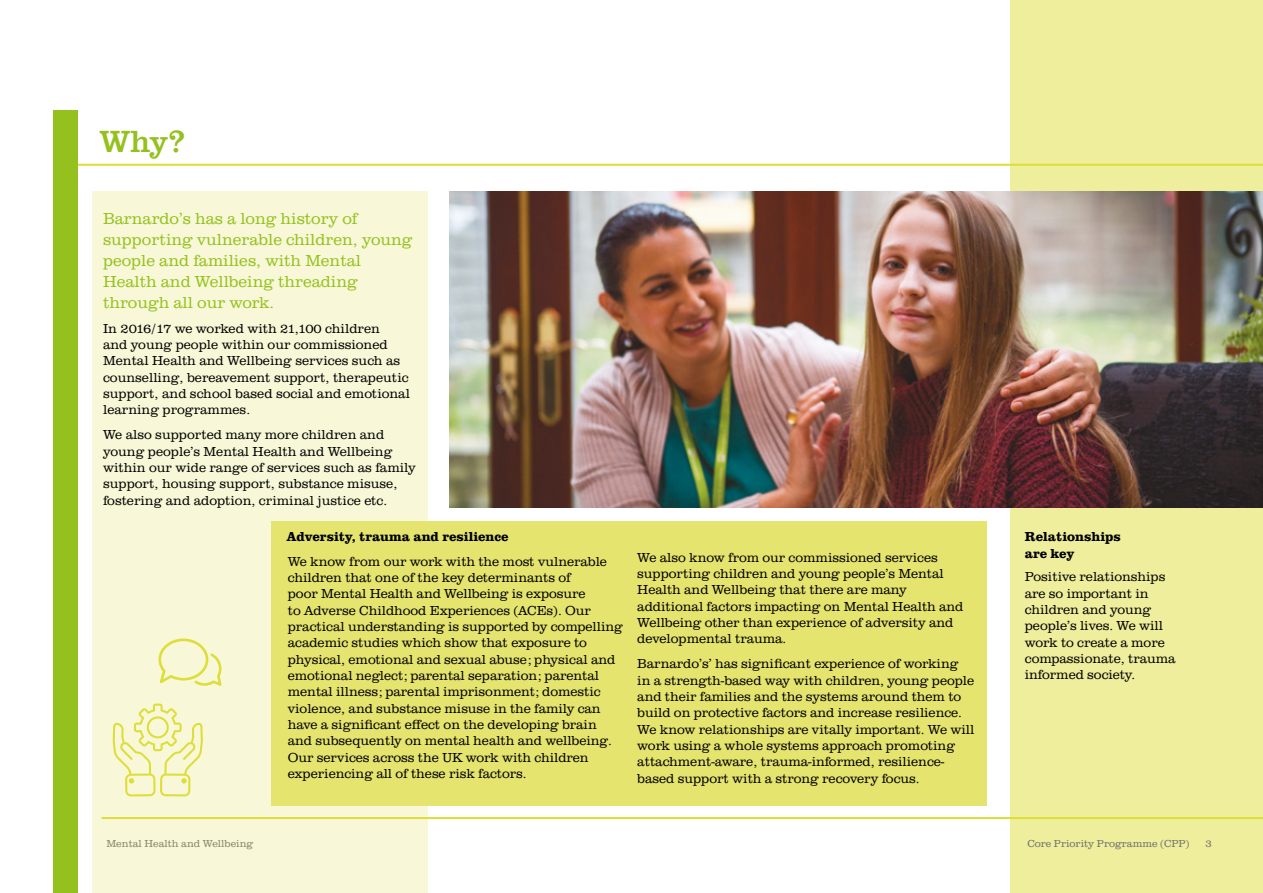
<style>
.page{position:relative;width:1263px;height:893px;background:#fff}
.page>*{position:absolute;margin:0;border:0;box-sizing:border-box;transform-origin:0 0}
.t1{font:31.65px "URW Clarendon TOT";color:#95c11f}
.t2{font:300 16.5px/21px "URW Clarendon TOT";color:#95c11f}
.t3{font:300 13.5px/16.4px "URW Clarendon TOT";letter-spacing:-.005em;color:#000}
.t4{font:700 13.5px/16.4px "URW Clarendon TOT";color:#000}
.t5{font:300 10.5px "URW Clarendon TOT";color:#706f6f}
</style>
<div class="page">
<hr style="left:55px;top:164px;width:1208px;height:2px;background:#ddde3a">
<div style="left:92px;top:192px;width:336px;height:701px;background:#f8f8d8"></div>
<div style="left:53px;top:110px;width:25px;height:783px;background:#95c11f"></div>
<hr style="left:102px;top:817px;width:1161px;height:2px;background:#ddde3a">
<div style="left:1010px;top:0;width:253px;height:893px;background:#eeee9c"></div>
<img style="left:449px;top:192px;width:814px;height:315px">
<svg style="left:158px;top:638px;width:64px;height:48px"></svg>
<svg style="left:113px;top:704px;width:90px;height:92px"></svg>
<div style="left:271px;top:521px;width:715px;height:284px;background:#e5e46e"></div>
<h1 class="t1" style="left:99px;top:122px;width:87px">Why?</h1>
<p class="t2" style="left:103px;top:208px;width:311px">Barnardo’s has a long history of supporting vulnerable children, young people and families, with Mental<br>Health and Wellbeing threading through all our work.</p>
<p class="t3" style="left:103px;top:320px;width:308px">In 2016/17 we worked with 21,100 children<br>and young people within our commissioned Mental Health and Wellbeing services such as counselling, bereavement support, therapeutic support, and school based social and emotional learning programmes.</p>
<p class="t3" style="left:103px;top:427px;width:314px">We also supported many more children and young people’s Mental Health and Wellbeing within our wide range of services such as family support, housing support, substance misuse, fostering and adoption, criminal justice etc.</p>
<p class="t4" style="left:287px;top:529px;width:223px">Adversity, trauma and resilience</p>
<p class="t3" style="left:288px;top:553px;width:337px">We know from our work with the most vulnerable children that one of the key determinants of<br>poor Mental Health and Wellbeing is exposure<br>to Adverse Childhood Experiences (ACEs). Our practical understanding is supported by compelling academic studies which show that exposure to physical, emotional and sexual abuse; physical and emotional neglect; parental separation; parental mental illness; parental imprisonment; domestic violence, and substance misuse in the family can have a significant effect on the developing brain and subsequently on mental health and wellbeing.<br>Our services across the UK work with children experiencing all of these risk factors.</p>
<p class="t3" style="left:637px;top:549px;width:328px">We also know from our commissioned services supporting children and young people’s Mental Health and Wellbeing that there are many additional factors impacting on Mental Health and Wellbeing other than experience of adversity and developmental trauma.</p>
<p class="t3" style="left:637px;top:656px;width:339px">Barnardo’s’ has significant experience of working in a strength-based way with children, young people and their families and the systems around them to build on protective factors and increase resilience.<br>We know relationships are vitally important. We will work using a whole systems approach promoting attachment-aware, trauma-informed, resilience&shy;based support with a strong recovery focus.</p>
<p class="t5" style="left:106px;top:838px;width:148px">Mental Health and Wellbeing</p>
<p class="t4" style="left:1025px;top:529px;width:98px">Relationships are key</p>
<p class="t3" style="left:1025px;top:569px;width:152px">Positive relationships are so important in children and young people’s lives. We will work to create a more compassionate, trauma informed society.</p>
<p class="t5" style="left:1027px;top:838px;width:164px">Core Priority Programme (CPP)</p>
<p class="t5" style="left:1205px;top:838px;width:8px">3</p>
</div>
